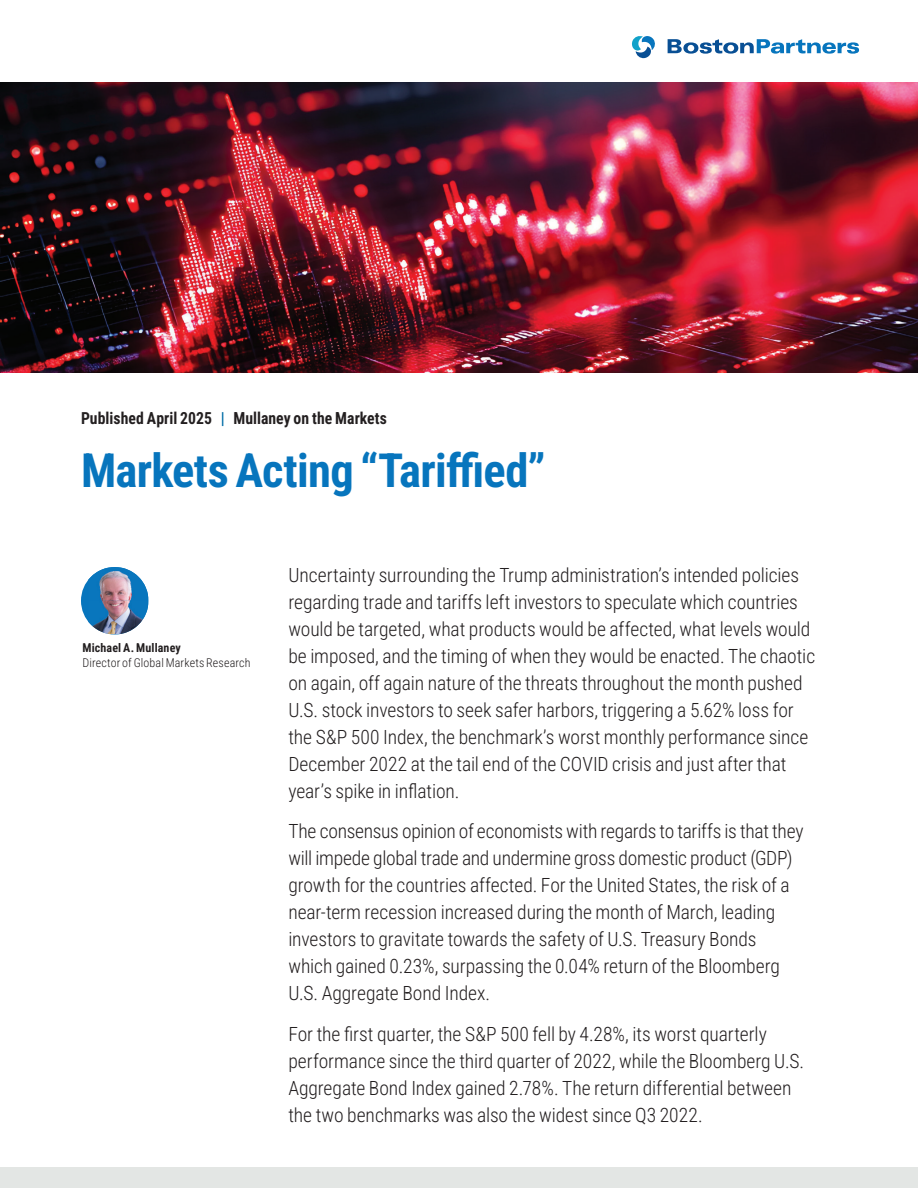
<style>
.page{position:relative;width:918px;height:1188px;background:#fff}
.page>*{position:absolute;margin:0;border:0;box-sizing:border-box;transform-origin:0 0}
.t1{font:700 46.5px "Roboto Condensed";letter-spacing:-.015em;color:#0775bd}
.t2{font:300 19.5px/27px "Roboto Condensed";letter-spacing:-.005em;color:#231f20}
.t3{font:700 16.5px "Roboto Condensed";letter-spacing:.005em;color:#231f20;scale:.95 1}
.t4{font:300 12px "Roboto Condensed";letter-spacing:.01em;color:#231f20}
.t5{font:700 12px "Roboto Condensed";letter-spacing:.01em;color:#231f20}
.s1{color:#006ca6}
</style>
<div class="page">
<div style="left:0;top:1167px;width:918px;height:21px;background:#e3e6e4"></div>
<div style="left:81px;top:567px;width:67px;height:68px;background:#0775bd;border-radius:50%"></div>
<img style="left:88px;top:567px;width:60px;height:34px">
<img style="left:88px;top:601px;width:58px;height:33px">
<svg style="left:668px;top:39px;width:191px;height:15px"></svg>
<svg style="left:632px;top:36px;width:23px;height:23px"></svg>
<img style="left:0;top:82px;width:918px;height:291px">
<p class="t3" style="left:81px;top:407px;width:324px">Published April 2025 <span class="s1">|</span> Mullaney on the Markets</p>
<h1 class="t1" style="left:81px;top:438px;width:466px">Markets Acting “Tariffied”</h1>
<p class="t5" style="left:82px;top:640px;width:100px">Michael A. Mullaney</p>
<p class="t4" style="left:82px;top:655px;width:170px">Director of Global Markets Research</p>
<p class="t2" style="left:288px;top:560px;width:528px">Uncertainty surrounding the Trump administration’s intended policies regarding trade and tariffs left investors to speculate which countries would be targeted, what products would be affected, what levels would be imposed, and the timing of when they would be enacted. The chaotic on again, off again nature of the threats throughout the month pushed U.S. stock investors to seek safer harbors, triggering a 5.62% loss for the S&amp;P 500 Index, the benchmark’s worst monthly performance since December 2022 at the tail end of the COVID crisis and just after that year’s spike in inflation.</p>
<p class="t2" style="left:288px;top:817px;width:517px">The consensus opinion of economists with regards to tariffs is that they will impede global trade and undermine gross domestic product (GDP) growth for the countries affected. For the United States, the risk of a near-term recession increased during the month of March, leading investors to gravitate towards the safety of U.S. Treasury Bonds which gained 0.23%, surpassing the 0.04% return of the Bloomberg U.S. Aggregate Bond Index.</p>
<p class="t2" style="left:288px;top:1020px;width:517px">For the first quarter, the S&amp;P 500 fell by 4.28%, its worst quarterly performance since the third quarter of 2022, while the Bloomberg U.S.<br>Aggregate Bond Index gained 2.78%. The return differential between the two benchmarks was also the widest since Q3 2022.</p>
</div>
